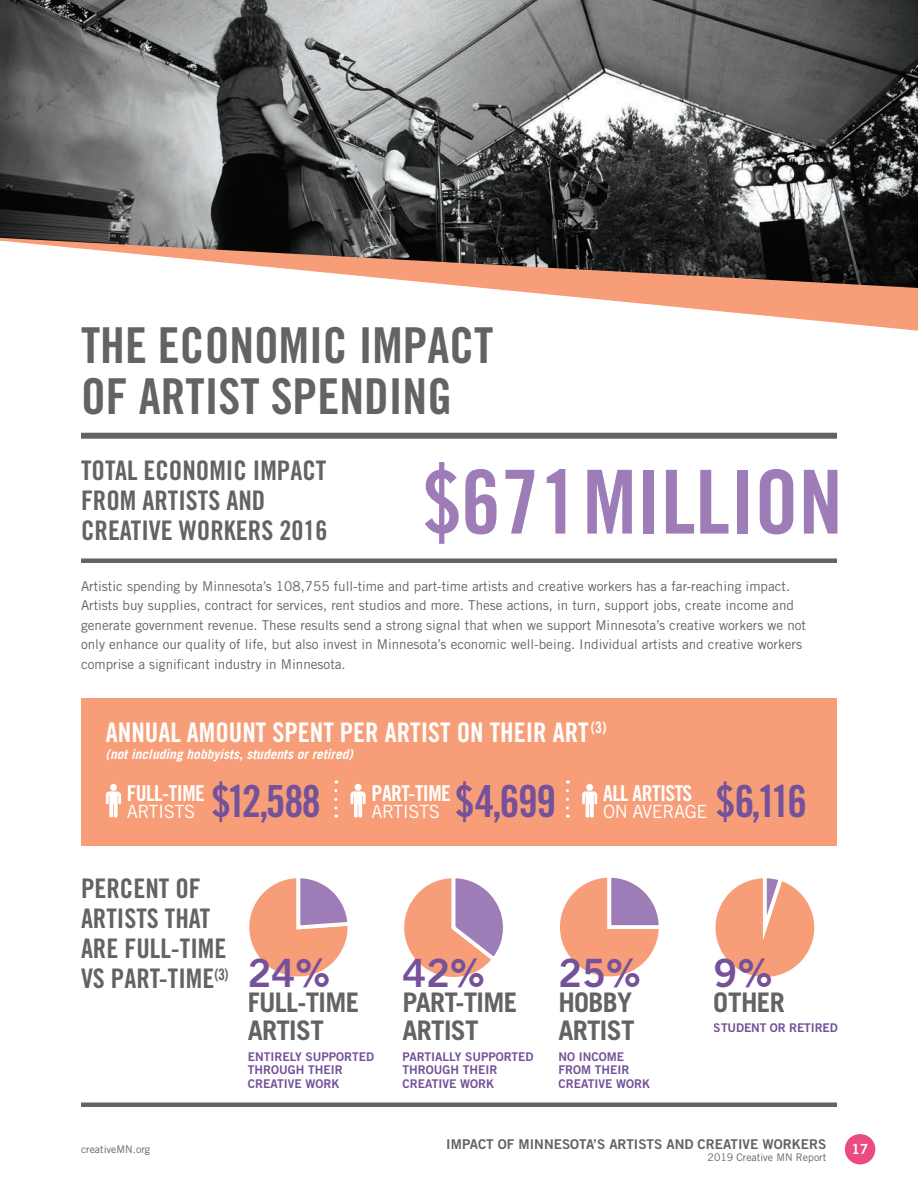
<style>
.page{position:relative;width:918px;height:1188px;background:#fff}
.page>*{position:absolute;margin:0;border:0;box-sizing:border-box;transform-origin:0 0}
.t1{font:88.35px "Trade Gothic Bold Cond Twenty";color:#9d7cb7}
.t2{font:49.5px/51px "Trade Gothic Bold Cond Twenty";color:#636366}
.t3{font:44.25px "Trade Gothic Bold Cond Twenty";letter-spacing:-.05em;color:#745199}
.t4{font:39px "Trade Gothic Bold Two";color:#745199}
.t5{font:27px/30px "Trade Gothic Bold Cond Twenty";color:#636366}
.t6{font:700 27px/28.5px "Trade Gothic";letter-spacing:-.025em;color:#636366}
.t7{font:27px "Trade Gothic Bold Cond Twenty";color:#fff}
.t8{font:21.9px "Trade Gothic Bold Cond Twenty";letter-spacing:-.025em;color:#fff}
.t9{font:18.15px "Trade Gothic";letter-spacing:-.025em;color:#fff}
.t10{font:13.95px "Trade Gothic Bold Two";color:#fff}
.t11{font:13.5px/19.5px "Trade Gothic";color:#636366}
.t12{font:13.5px "Trade Gothic Bold Two";color:#636366}
.t13{font:italic 700 13.5px "Trade Gothic";color:#fff}
.t14{font:12px/13.5px "Trade Gothic Bold Two";color:#745199}
.t15{font:10.5px "Trade Gothic";color:#636366}
</style>
<div class="page">
<svg style="left:404px;top:878px;width:99px;height:99px"></svg>
<svg style="left:715px;top:878px;width:100px;height:99px"></svg>
<svg style="left:560px;top:877px;width:99px;height:100px"></svg>
<svg style="left:249px;top:878px;width:99px;height:99px"></svg>
<div style="left:81px;top:558px;width:756px;height:5px;background:#636366"></div>
<hr style="left:81px;top:1103px;width:756px;height:4px;background:#636366">
<img style="left:0;top:0;width:918px;height:238px">
<svg style="left:0;top:238px;width:918px;height:93px"></svg>
<div style="left:81px;top:433px;width:756px;height:6px;background:#636366"></div>
<div style="left:81px;top:698px;width:756px;height:148px;background:#f79e79"></div>
<div style="left:845px;top:1134px;width:30px;height:30px;background:#eb4b82;border-radius:50%"></div>
<svg style="left:106px;top:791px;width:15px;height:27px"></svg>
<div style="left:110px;top:784px;width:7px;height:7px;background:#fff;border-radius:50%"></div>
<svg style="left:350px;top:791px;width:16px;height:27px"></svg>
<div style="left:355px;top:784px;width:7px;height:7px;background:#fff;border-radius:50%"></div>
<svg style="left:582px;top:791px;width:15px;height:27px"></svg>
<div style="left:586px;top:784px;width:7px;height:7px;background:#fff;border-radius:50%"></div>
<svg style="left:566px;top:791px;width:3px;height:27px"></svg>
<svg style="left:334px;top:791px;width:3px;height:27px"></svg>
<h2 class="t2" style="left:81px;top:319px;width:414px">THE ECONOMIC IMPACT<br>OF ARTIST SPENDING</h2>
<h3 class="t5" style="left:81px;top:455px;width:248px">TOTAL ECONOMIC IMPACT<br>FROM ARTISTS AND<br>CREATIVE WORKERS 2016</h3>
<h1 class="t1" style="left:422px;top:448px;width:422px">$671 MILLION</h1>
<p class="t11" style="left:81px;top:576px;width:727px">Artistic spending by Minnesota’s 108,755 full-time and part-time artists and creative workers has a far-reaching impact.<br>Artists buy supplies, contract for services, rent studios and more. These actions, in turn, support jobs, create income and generate government revenue. These results send a strong signal that when we support Minnesota’s creative workers we not only enhance our quality of life, but also invest in Minnesota’s economic well-being. Individual artists and creative workers comprise a significant industry in Minnesota.</p>
<h3 class="t7" style="left:106px;top:716px;width:502px">ANNUAL AMOUNT SPENT PER ARTIST ON THEIR ART<sup>(3)</sup></h3>
<p class="t13" style="left:106px;top:746px;width:249px">(not including hobbyists, students or retired)</p>
<h3 class="t8" style="left:127px;top:779px;width:80px">FULL-TIME</h3>
<h3 class="t9" style="left:127px;top:800px;width:70px">ARTISTS</h3>
<h3 class="t3" style="left:211px;top:775px;width:111px">$12,588</h3>
<h3 class="t3" style="left:455px;top:775px;width:103px">$4,699</h3>
<h3 class="t8" style="left:372px;top:779px;width:81px">PART-TIME</h3>
<h3 class="t9" style="left:372px;top:800px;width:70px">ARTISTS</h3>
<h3 class="t8" style="left:603px;top:779px;width:91px">ALL ARTISTS</h3>
<h3 class="t9" style="left:603px;top:800px;width:106px">ON AVERAGE</h3>
<h3 class="t3" style="left:716px;top:775px;width:93px">$6,116</h3>
<h3 class="t5" style="left:81px;top:874px;width:149px">PERCENT OF<br>ARTISTS THAT<br>ARE FULL-TIME<br>VS PART-TIME<sup>(3)</sup></h3>
<h3 class="t4" style="left:248px;top:949px;width:84px">24%</h3>
<h3 class="t6" style="left:248px;top:987px;width:113px">FULL-TIME<br>ARTIST</h3>
<p class="t14" style="left:248px;top:1049px;width:128px">ENTIRELY SUPPORTED<br>THROUGH THEIR<br>CREATIVE WORK</p>
<p class="t15" style="left:81px;top:1143px;width:71px">creativeMN.org</p>
<h3 class="t4" style="left:403px;top:949px;width:84px">42%</h3>
<h3 class="t6" style="left:403px;top:987px;width:116px">PART-TIME<br>ARTIST</h3>
<p class="t14" style="left:403px;top:1049px;width:133px">PARTIALLY SUPPORTED<br>THROUGH THEIR<br>CREATIVE WORK</p>
<h3 class="t4" style="left:558px;top:949px;width:84px">25%</h3>
<h3 class="t6" style="left:558px;top:987px;width:78px">HOBBY<br>ARTIST</h3>
<p class="t14" style="left:558px;top:1049px;width:93px">NO INCOME<br>FROM THEIR<br>CREATIVE WORK</p>
<h3 class="t4" style="left:714px;top:949px;width:60px">9%</h3>
<h3 class="t6" style="left:714px;top:987px;width:72px">OTHER</h3>
<p class="t14" style="left:714px;top:1021px;width:125px">STUDENT OR RETIRED</p>
<p class="t12" style="left:446px;top:1135px;width:382px">IMPACT OF MINNESOTA’S ARTISTS AND CREATIVE WORKERS</p>
<p class="t15" style="left:708px;top:1151px;width:120px">2019 Creative MN Report</p>
<p class="t10" style="left:851px;top:1141px;width:18px">17</p>
</div>
